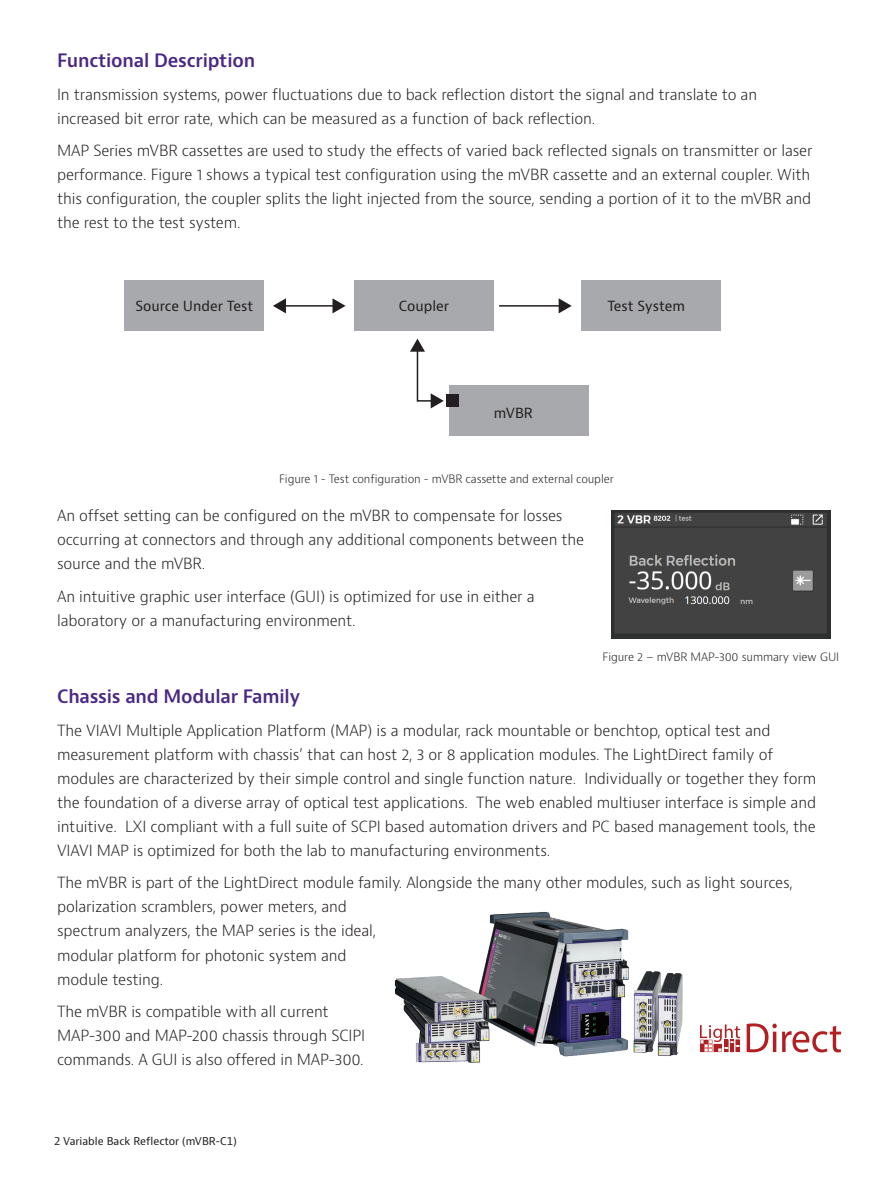
<style>
.page{position:relative;width:893px;height:1191px;background:#fff}
.page>*{position:absolute;margin:0;border:0;box-sizing:border-box;transform-origin:0 0}
.H2_Heading_Purple_12{font:600 18px "Bernino Sans";letter-spacing:-.01em;color:#4a2785}
.P_10_16{font:300 15px/24px "Bernino Sans";letter-spacing:-.01em;color:#231f20}
.t1{font:13.65px "Bernino Sans";color:#231f20}
.P_10_16-2{font:300 11.25px "Bernino Sans";letter-spacing:-.01em;color:#231f20}
.t2{font:10.5px "Bernino Sans";color:#231f20}
</style>
<div class="page">
<div style="left:124px;top:281px;width:140px;height:50px;background:#a8a9ad"></div>
<div style="left:354px;top:281px;width:140px;height:50px;background:#a8a9ad"></div>
<div style="left:581px;top:281px;width:140px;height:50px;background:#a8a9ad"></div>
<div style="left:449px;top:385px;width:140px;height:51px;background:#a8a9ad"></div>
<hr style="left:284px;top:305px;width:51px;height:2px;background:#231f20">
<svg style="left:273px;top:298px;width:13px;height:15px"></svg>
<svg style="left:332px;top:298px;width:14px;height:15px"></svg>
<hr style="left:499px;top:305px;width:62px;height:2px;background:#231f20">
<svg style="left:559px;top:298px;width:13px;height:15px"></svg>
<svg style="left:410px;top:338px;width:34px;height:70px"></svg>
<div style="left:446px;top:394px;width:13px;height:13px;background:#231f20"></div>
<img style="left:611px;top:511px;width:220px;height:127px">
<img style="left:394px;top:912px;width:289px;height:151px">
<svg style="left:747px;top:1023px;width:94px;height:29px"></svg>
<svg style="left:700px;top:1024px;width:40px;height:28px"></svg>
<p class="H2_Heading_Purple_12" style="left:57px;top:49px;width:200px">Functional Description</p>
<p class="P_10_16" style="left:57px;top:83px;width:702px">In transmission systems, power fluctuations due to back reflection distort the signal and translate to an increased bit error rate, which can be measured as a function of back reflection.</p>
<p class="P_10_16" style="left:57px;top:139px;width:757px">MAP Series mVBR cassettes are used to study the effects of varied back reflected signals on transmitter or laser performance. Figure 1 shows a typical test configuration using the mVBR cassette and an external coupler. With this configuration, the coupler splits the light injected from the source, sending a portion of it to the mVBR and the rest to the test system.</p>
<p class="t1" style="left:135px;top:297px;width:119px">Source Under Test</p>
<p class="t1" style="left:399px;top:297px;width:52px">Coupler</p>
<p class="t1" style="left:607px;top:297px;width:79px">Test System</p>
<p class="t1" style="left:494px;top:404px;width:41px">mVBR</p>
<p class="P_10_16-2" style="left:279px;top:472px;width:336px">Figure 1 - Test configuration - mVBR cassette and external coupler</p>
<p class="P_10_16" style="left:57px;top:504px;width:529px">An offset setting can be configured on the mVBR to compensate for losses occurring at connectors and through any additional components between the source and the mVBR.</p>
<p class="P_10_16" style="left:57px;top:584px;width:479px">An intuitive graphic user interface (GUI) is optimized for use in either a laboratory or a manufacturing environment.</p>
<p class="P_10_16-2" style="left:603px;top:649px;width:238px">Figure 2 – mVBR MAP-300 summary view GUI</p>
<p class="H2_Heading_Purple_12" style="left:57px;top:685px;width:245px">Chassis and Modular Family</p>
<p class="P_10_16" style="left:57px;top:718px;width:761px">The VIAVI Multiple Application Platform (MAP) is a modular, rack mountable or benchtop, optical test and measurement platform with chassis’ that can host 2, 3 or 8 application modules. The LightDirect family of modules are characterized by their simple control and single function nature. Individually or together they form the foundation of a diverse array of optical test applications. The web enabled multiuser interface is simple and intuitive. LXI compliant with a full suite of SCPI based automation drivers and PC based management tools, the VIAVI MAP is optimized for both the lab to manufacturing environments.</p>
<p class="P_10_16" style="left:57px;top:871px;width:737px">The mVBR is part of the LightDirect module family. Alongside the many other modules, such as light sources, polarization scramblers, power meters, and<br>spectrum analyzers, the MAP series is the ideal,<br>modular platform for photonic system and<br>module testing.</p>
<p class="P_10_16" style="left:57px;top:999px;width:310px">The mVBR is compatible with all current<br>MAP-300 and MAP-200 chassis through SCIPI commands. A GUI is also offered in MAP-300.</p>
<p class="t2" style="left:54px;top:1134px;width:184px">2 Variable Back Reflector (mVBR-C1)</p>
</div>
